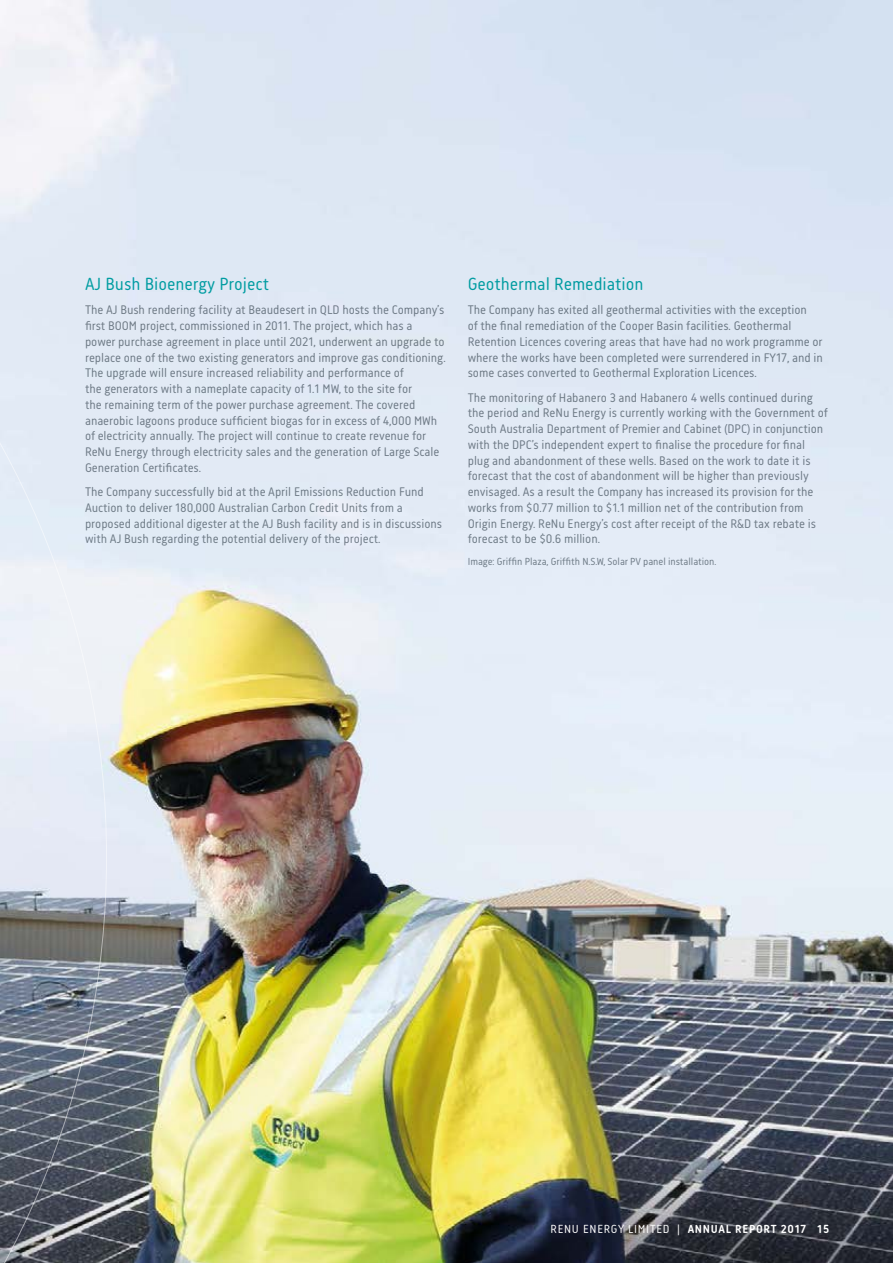
<style>
.page{position:relative;width:893px;height:1263px;background:#fff}
.page>*{position:absolute;margin:0;border:0;box-sizing:border-box;transform-origin:0 0}
.t1{font:18px "Korb";color:#00aca9}
.t2{font:12.75px/15.8px "Korb";letter-spacing:-.005em;color:#7d868c}
.t3{font:12px "Korb";letter-spacing:.06em;color:#fff}
.t4{font:10.5px "Korb";letter-spacing:-.005em;color:#7d868c}
.s1{font-weight:700}
</style>
<div class="page">
<img style="left:107px;top:0;width:786px;height:1263px">
<svg style="left:0;top:0;width:107px;height:1263px"></svg>
<h1 class="t1" style="left:85px;top:274px;width:185px">AJ Bush Bioenergy Project</h1>
<p class="t2" style="left:85px;top:302px;width:362px">The AJ Bush rendering facility at Beaudesert in QLD hosts the Company’s first BOOM project, commissioned in 2011. The project, which has a power purchase agreement in place until 2021, underwent an upgrade to replace one of the two existing generators and improve gas conditioning.<br>The upgrade will ensure increased reliability and performance of<br>the generators with a nameplate capacity of 1.1 MW, to the site for<br>the remaining term of the power purchase agreement. The covered anaerobic lagoons produce sufficient biogas for in excess of 4,000 MWh of electricity annually. The project will continue to create revenue for ReNu Energy through electricity sales and the generation of Large Scale Generation Certificates.</p>
<p class="t2" style="left:85px;top:484px;width:359px">The Company successfully bid at the April Emissions Reduction Fund Auction to deliver 180,000 Australian Carbon Credit Units from a proposed additional digester at the AJ Bush facility and is in discussions with AJ Bush regarding the potential delivery of the project.</p>
<h1 class="t1" style="left:468px;top:274px;width:177px">Geothermal Remediation</h1>
<p class="t2" style="left:468px;top:302px;width:357px">The Company has exited all geothermal activities with the exception<br>of the final remediation of the Cooper Basin facilities. Geothermal Retention Licences covering areas that have had no work programme or where the works have been completed were surrendered in FY17, and in some cases converted to Geothermal Exploration Licences.</p>
<p class="t2" style="left:468px;top:389px;width:362px">The monitoring of Habanero 3 and Habanero 4 wells continued during the period and ReNu Energy is currently working with the Government of South Australia Department of Premier and Cabinet (DPC) in conjunction with the DPC’s independent expert to finalise the procedure for final plug and abandonment of these wells. Based on the work to date it is forecast that the cost of abandonment will be higher than previously envisaged. As a result the Company has increased its provision for the works from $0.77 million to $1.1 million net of the contribution from Origin Energy. ReNu Energy’s cost after receipt of the R&amp;D tax rebate is forecast to be $0.6 million.</p>
<p class="t4" style="left:468px;top:556px;width:250px">Image: Griffin Plaza, Griffith N.S.W, Solar PV panel installation.</p>
<p class="t3" style="left:551px;top:1222px;width:280px">RENU ENERGY LIMITED | <span class="s1">ANNUAL REPORT 2017 15</span></p>
</div>
